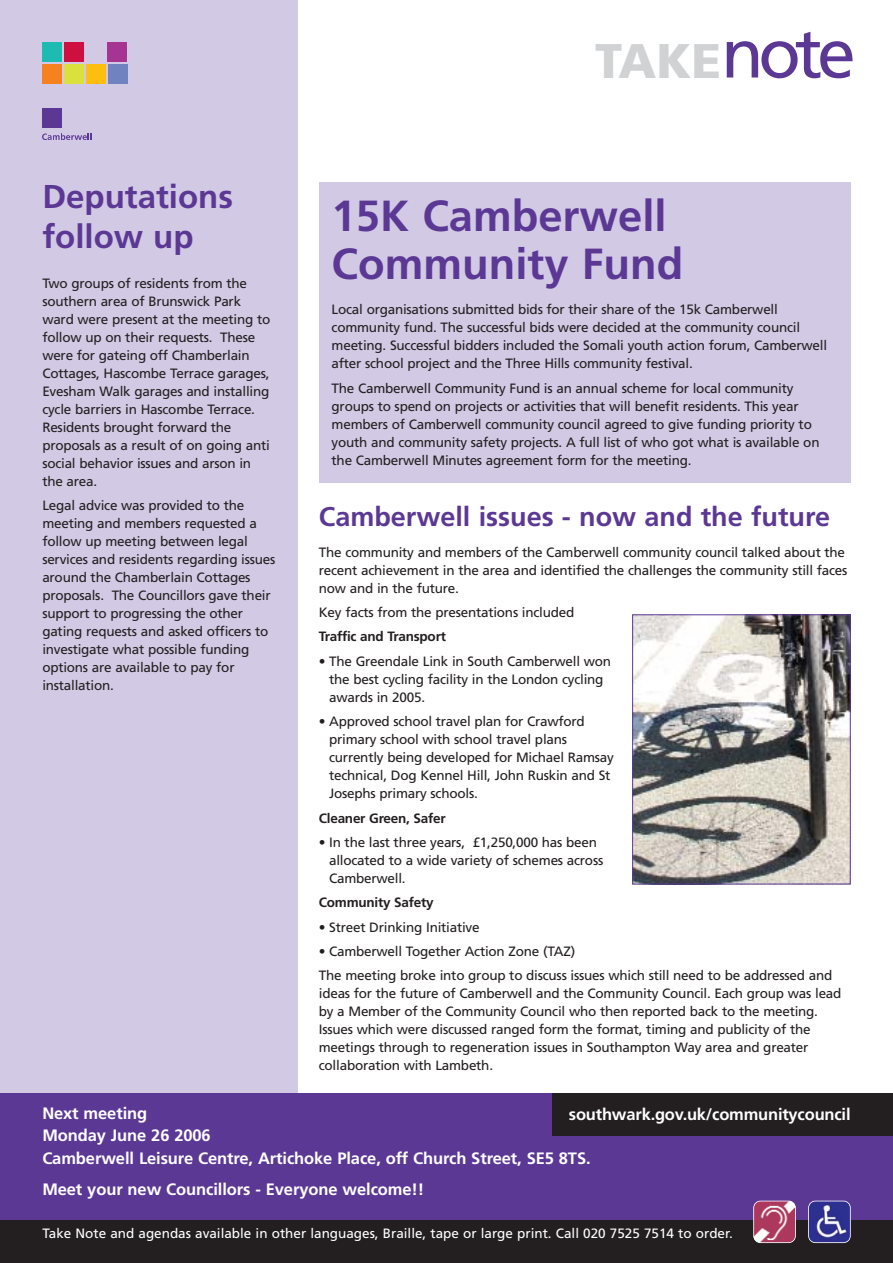
<style>
.page{position:relative;width:893px;height:1263px;background:#fff}
.page>*{position:absolute;margin:0;border:0;box-sizing:border-box;transform-origin:0 0}
.t1{font:900 48.6px "Frutiger";color:#d1d2d4}
.t2{font:700 43.5px/48px "Frutiger";color:#5c3895}
.t3{font:700 33px/40.8px "Frutiger";color:#5c3895}
.t4{font:700 27px "Frutiger";color:#5c3895}
.t5{font:700 16.5px/22.5px "Frutiger";letter-spacing:-.005em;color:#fff}
.t6{font:13.5px/18px "Frutiger";letter-spacing:-.015em;color:#231f20}
.t7{font:13.5px "Frutiger";color:#fff}
.t8{font:700 13.5px "Frutiger";letter-spacing:-.015em;color:#231f20}
.s1{font-weight:400;font-size:69.6px;color:#5c3895}
</style>
<div class="page">
<div style="left:0;top:0;width:297px;height:1149px;background:#d2c9e4"></div>
<div style="left:0;top:1094px;width:892px;height:169px;background:#5c3895"></div>
<div style="left:553px;top:1094px;width:339px;height:42px;background:#231f20"></div>
<div style="left:42px;top:109px;width:19px;height:19px;background:#5c3895"></div>
<div style="left:64px;top:43px;width:19px;height:19px;background:#ce1041"></div>
<div style="left:108px;top:42px;width:19px;height:20px;background:#a63493"></div>
<div style="left:42px;top:64px;width:20px;height:20px;background:#f5821f"></div>
<div style="left:42px;top:42px;width:20px;height:20px;background:#1dbbb0"></div>
<div style="left:64px;top:64px;width:20px;height:20px;background:#dae13c"></div>
<div style="left:86px;top:64px;width:19px;height:20px;background:#febe10"></div>
<div style="left:108px;top:64px;width:19px;height:20px;background:#7082c0"></div>
<svg style="left:42px;top:133px;width:50px;height:7px"></svg>
<div style="left:0;top:1220px;width:892px;height:43px;background:#231f20"></div>
<img style="left:753px;top:1201px;width:42px;height:42px;border-radius:7px">
<div style="left:753px;top:1201px;width:42px;height:42px;border:1px solid #fff;border-radius:7px"></div>
<img style="left:808px;top:1201px;width:42px;height:42px;border-radius:7px">
<div style="left:808px;top:1201px;width:42px;height:42px;border:1px solid #fff;border-radius:7px"></div>
<div style="left:319px;top:183px;width:531px;height:300px;background:#d2c9e4"></div>
<img style="left:634px;top:616px;width:214px;height:266px">
<div style="left:632px;top:614px;width:218px;height:270px;border:1px solid #5c3895"></div>
<h1 class="t1" style="left:595px;top:41px;width:262px">TAKE<span class="s1">note</span></h1>
<h3 class="t3" style="left:42px;top:178px;width:192px">Deputations follow up</h3>
<p class="t6" style="left:42px;top:275px;width:229px">Two groups of residents from the southern area of Brunswick Park ward were present at the meeting to follow up on their requests. These were for gateing off Chamberlain<br>Cottages, Hascombe Terrace garages,<br>Evesham Walk garages and installing cycle barriers in Hascombe Terrace.<br>Residents brought forward the proposals as a result of on going anti social behavior issues and arson in the area.</p>
<p class="t6" style="left:42px;top:497px;width:234px">Legal advice was provided to the meeting and members requested a follow up meeting between legal services and residents regarding issues around the Chamberlain Cottages proposals. The Councillors gave their support to progressing the other gating requests and asked officers to investigate what possible funding options are available to pay for installation.</p>
<h3 class="t4" style="left:319px;top:506px;width:512px">Camberwell issues - now and the future</h3>
<h2 class="t2" style="left:331px;top:195px;width:353px">15K Camberwell<br>Community Fund</h2>
<p class="t6" style="left:331px;top:302px;width:497px">Local organisations submitted bids for their share of the 15k Camberwell community fund. The successful bids were decided at the community council meeting. Successful bidders included the Somali youth action forum, Camberwell after school project and the Three Hills community festival.</p>
<p class="t6" style="left:331px;top:380px;width:489px">The Camberwell Community Fund is an annual scheme for local community groups to spend on projects or activities that will benefit residents. This year members of Camberwell community council agreed to give funding priority to youth and community safety projects. A full list of who got what is available on the Camberwell Minutes agreement form for the meeting.</p>
<p class="t6" style="left:319px;top:544px;width:530px">The community and members of the Camberwell community council talked about the recent achievement in the area and identified the challenges the community still faces now and in the future.</p>
<p class="t6" style="left:319px;top:604px;width:257px">Key facts from the presentations included</p>
<p class="t8" style="left:319px;top:631px;width:129px">Traffic and Transport</p>
<p class="t6" style="left:329px;top:653px;width:283px;text-indent:-10px">• The Greendale Link in South Camberwell won the best cycling facility in the London cycling awards in 2005.</p>
<p class="t6" style="left:329px;top:714px;width:286px;text-indent:-10px">• Approved school travel plan for Crawford primary school with school travel plans currently being developed for Michael Ramsay technical, Dog Kennel Hill, John Ruskin and St Josephs primary schools.</p>
<p class="t8" style="left:319px;top:812px;width:128px">Cleaner Green, Safer</p>
<p class="t6" style="left:329px;top:834px;width:275px;text-indent:-10px">• In the last three years, £1,250,000 has been allocated to a wide variety of schemes across<br>Camberwell.</p>
<p class="t8" style="left:319px;top:897px;width:116px">Community Safety</p>
<p class="t6" style="left:319px;top:919px;width:162px">• Street Drinking Initiative</p>
<p class="t6" style="left:319px;top:940px;width:515px;line-height:24.5px">• Camberwell Together Action Zone (TAZ)<br>The meeting broke into group to discuss issues which still need to be addressed and</p>
<p class="t6" style="left:319px;top:986px;width:524px">ideas for the future of Camberwell and the Community Council. Each group was lead by a Member of the Community Council who then reported back to the meeting.<br>Issues which were discussed ranged form the format, timing and publicity of the meetings through to regeneration issues in Southampton Way area and greater collaboration with Lambeth.</p>
<p class="t5" style="left:42px;top:1103px;width:550px">Next meeting<br>Monday June 26 2006<br>Camberwell Leisure Centre, Artichoke Place, off Church Street, SE5 8TS.</p>
<p class="t5" style="left:42px;top:1179px;width:383px">Meet your new Councillors - Everyone welcome!!</p>
<p class="t5" style="left:569px;top:1105px;width:283px">southwark.gov.uk/communitycouncil</p>
<p class="t7" style="left:42px;top:1228px;width:692px">Take Note and agendas available in other languages, Braille, tape or large print. Call 020 7525 7514 to order.</p>
</div>
